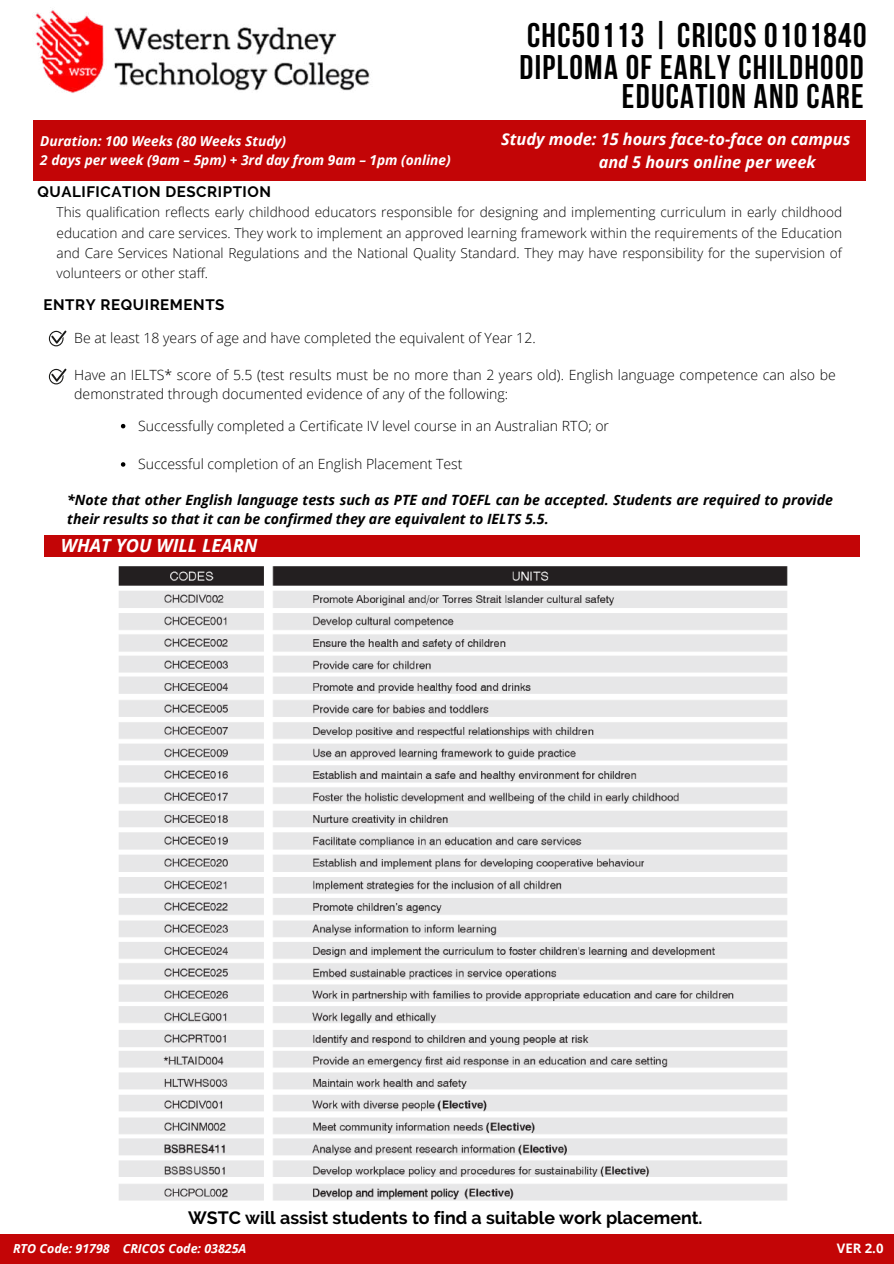
<style>
.page{position:relative;width:894px;height:1264px;background:#fff}
.page>*{position:absolute;margin:0;border:0;box-sizing:border-box;transform-origin:0 0}
.t1{font:700 34.05px/32.4px "Bebas Neue";letter-spacing:.04em;color:#000}
.t2{font:italic 700 18.15px "Open Sans";color:#fff}
.t3{font:700 17.7px "Raleway";color:#000}
.t4{font:italic 700 16.35px/22.4px "Open Sans";color:#fff}
.t5{font:700 15.15px "Raleway";letter-spacing:.04em;color:#000}
.t6{font:300 14.1px/18.6px "Open Sans";color:#000}
.t7{font:italic 700 14.1px/19.2px "Open Sans";color:#000}
.t8{font:300 13.65px/20.2px "Open Sans";color:#000;text-align:justify}
.t9{font:italic 700 13.65px/18.8px "Open Sans";color:#fff}
.t10{font:700 13.05px "Open Sans";color:#fff}
.t11{font:italic 700 12.45px "Open Sans";color:#fff}
</style>
<div class="page">
<img style="left:35px;top:10px;width:335px;height:83px">
<div style="left:0;top:1233px;width:893px;height:30px;background:#c30506"></div>
<div style="left:34px;top:120px;width:832px;height:60px;background:#c30506"></div>
<svg style="left:49px;top:330px;width:17px;height:16px"></svg>
<svg style="left:49px;top:368px;width:17px;height:16px"></svg>
<svg style="left:121px;top:424px;width:4px;height:4px"></svg>
<svg style="left:121px;top:462px;width:4px;height:4px"></svg>
<div style="left:44px;top:535px;width:815px;height:21px;background:#c30506"></div>
<img style="left:118px;top:566px;width:670px;height:635px">
<h1 class="t1" style="left:519px;top:22px;width:348px">CHC50113 | CRICOS 0101840<br>DIPLOMA OF EARLY CHILDHOOD</h1>
<h1 class="t1" style="left:621px;top:83px;width:243px">EDUCATION AND CARE</h1>
<p class="t9" style="left:40px;top:132px;width:412px">Duration: 100 Weeks (80 Weeks Study)<br>2 days per week (9am – 5pm) + 3rd day from 9am – 1pm (online)</p>
<p class="t4" style="left:598px;top:128px;width:253px;text-indent:-97px">Study mode: 15 hours face-to-face on campus and 5 hours online per week</p>
<p class="t5" style="left:37px;top:183px;width:235px">QUALIFICATION DESCRIPTION</p>
<p class="t8" style="left:57px;top:202px;width:787px">This qualification reflects early childhood educators responsible for designing and implementing curriculum in early childhood education and care services. They work to implement an approved learning framework within the requirements of the Education and Care Services National Regulations and the National Quality Standard. They may have responsibility for the supervision of volunteers or other staff.</p>
<p class="t5" style="left:44px;top:296px;width:182px">ENTRY REQUIREMENTS</p>
<p class="t6" style="left:74px;top:328px;width:463px">Be at least 18 years of age and have completed the equivalent of Year 12.</p>
<p class="t6" style="left:74px;top:365px;width:762px">Have an IELTS* score of 5.5 (test results must be no more than 2 years old). English language competence can also be demonstrated through documented evidence of any of the following:</p>
<p class="t6" style="left:138px;top:416px;width:472px">Successfully completed a Certificate IV level course in an Australian RTO; or</p>
<p class="t6" style="left:138px;top:454px;width:326px">Successful completion of an English Placement Test</p>
<p class="t7" style="left:67px;top:490px;width:767px">*Note that other English language tests such as PTE and TOEFL can be accepted. Students are required to provide their results so that it can be confirmed they are equivalent to IELTS 5.5.</p>
<h2 class="t2" style="left:61px;top:533px;width:198px">WHAT YOU WILL LEARN</h2>
<p class="t3" style="left:188px;top:1207px;width:516px">WSTC will assist students to find a suitable work placement.</p>
<p class="t11" style="left:13px;top:1239px;width:235px">RTO Code: 91798 CRICOS Code: 03825A</p>
<p class="t10" style="left:836px;top:1238px;width:48px">VER 2.0</p>
</div>
